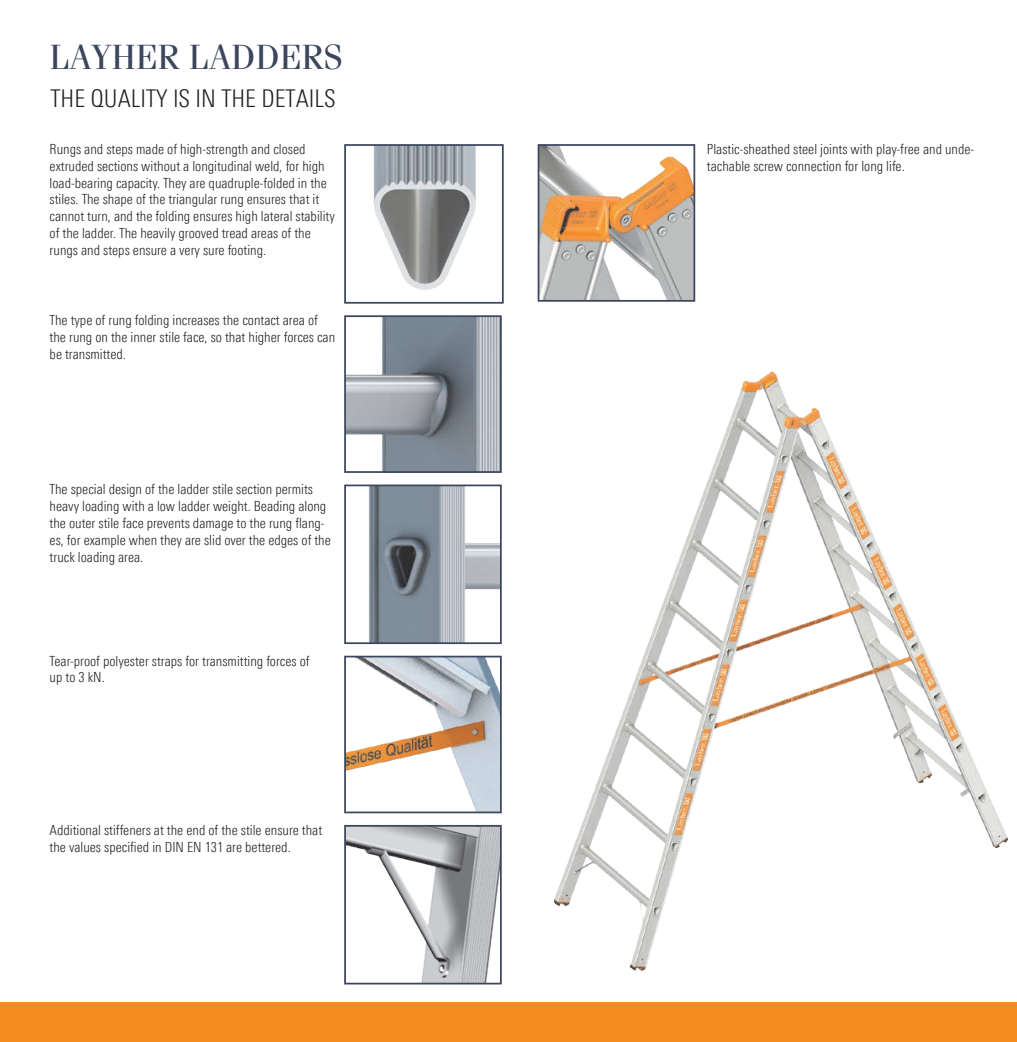
<style>
.page{position:relative;width:1017px;height:1042px;background:#fff}
.page>*{position:absolute;margin:0;border:0;box-sizing:border-box;transform-origin:0 0}
.t1{font:35px "Fenice Pro ITC";letter-spacing:.01em;color:#3c475e}
.t2{font:300 24.5px "Linotype Univers 320 Cn";color:#231f20}
.t3{font:300 14px/16.8px "Linotype Univers 320 Cn";color:#231f20}
</style>
<div class="page">
<div style="left:0;top:1002px;width:1017px;height:40px;background:#f68b1f"></div>
<img style="left:347px;top:659px;width:152px;height:151px">
<div style="left:344px;top:656px;width:158px;height:157px;border:2px solid #3c475e"></div>
<img style="left:541px;top:147px;width:151px;height:152px">
<div style="left:538px;top:144px;width:157px;height:158px;border:2px solid #3c475e"></div>
<img style="left:347px;top:318px;width:152px;height:152px">
<div style="left:344px;top:315px;width:158px;height:158px;border:2px solid #3c475e"></div>
<img style="left:373px;top:147px;width:103px;height:143px">
<div style="left:344px;top:144px;width:160px;height:160px;border:2px solid #3c475e"></div>
<img style="left:347px;top:828px;width:152px;height:153px">
<div style="left:344px;top:825px;width:158px;height:159px;border:2px solid #3c475e"></div>
<img style="left:369px;top:487px;width:130px;height:154px">
<div style="left:344px;top:484px;width:158px;height:160px;border:2px solid #3c475e"></div>
<img style="left:554px;top:371px;width:454px;height:600px">
<p class="t1" style="left:50px;top:35px;width:295px">LAYHER LADDERS</p>
<p class="t2" style="left:51px;top:84px;width:287px">THE QUALITY IS IN THE DETAILS</p>
<p class="t3" style="left:50px;top:141px;width:287px">Rungs and steps made of high-strength and closed extruded sections without a longitudinal weld, for high load-bearing capacity. They are quadruple-folded in the stiles. The shape of the triangular rung ensures that it cannot turn, and the folding ensures high lateral stability of the ladder. The heavily grooved tread areas of the rungs and steps ensure a very sure footing.</p>
<p class="t3" style="left:50px;top:312px;width:287px">The type of rung folding increases the contact area of the rung on the inner stile face, so that higher forces can be transmitted.</p>
<p class="t3" style="left:50px;top:481px;width:283px">The special design of the ladder stile section permits heavy loading with a low ladder weight. Beading along the outer stile face prevents damage to the rung flang&shy;es, for example when they are slid over the edges of the truck loading area.</p>
<p class="t3" style="left:50px;top:652px;width:261px">Tear-proof polyester straps for transmitting forces of up to 3 kN.</p>
<p class="t3" style="left:50px;top:821px;width:274px">Additional stiffeners at the end of the stile ensure that the values specified in DIN EN 131 are bettered.</p>
<p class="t3" style="left:707px;top:141px;width:269px">Plastic-sheathed steel joints with play-free and unde&shy;tachable screw connection for long life.</p>
</div>
